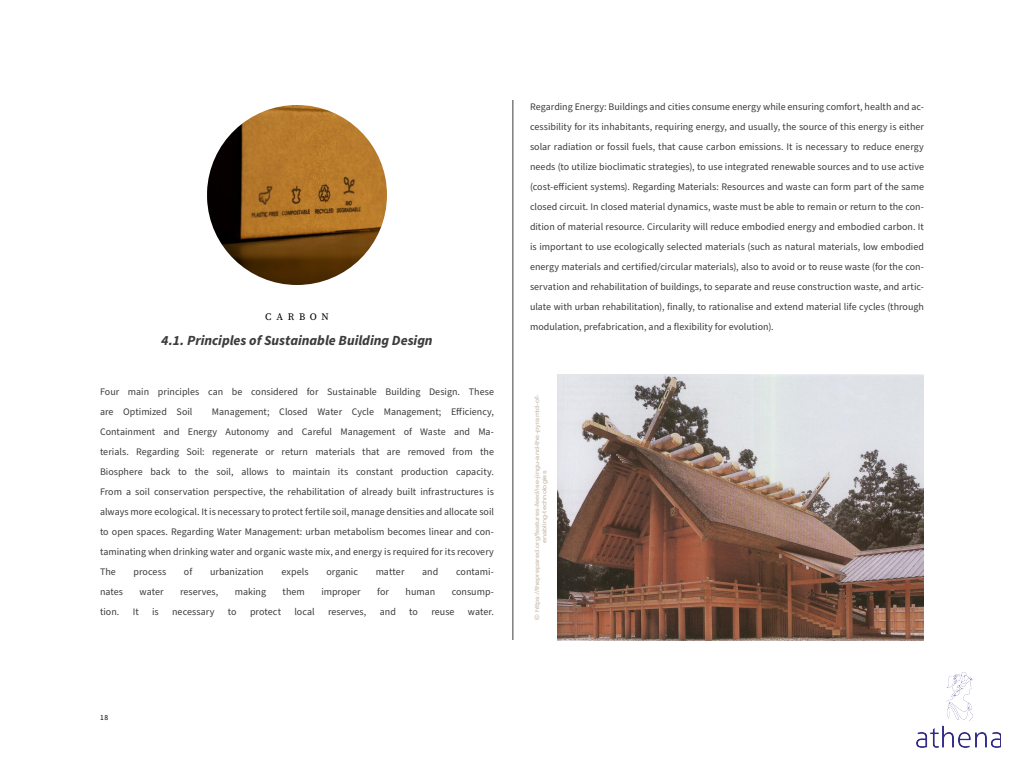
<style>
.page{position:relative;width:1024px;height:768px;background:#fff}
.page>*{position:absolute;margin:0;border:0;box-sizing:border-box;transform-origin:0 0}
.Subhead{font:italic 700 14px "Source Sans Pro";color:#3b3c3b}
.Body_Text___Left_Jus{font:10px/20px "Source Sans Pro";color:#3b3c3b;text-align:justify}
.Header_-_Align_Cente{font:10px "Source Serif Pro";letter-spacing:.475em;color:#000}
.t1{font:7.5px "Source Sans Pro";color:#000}
.t2{font:6px/7.2px "Arial";letter-spacing:.005em;color:#c3b5a5;text-align:center;scale:1.23 1}
</style>
<div class="page">
<img style="left:207px;top:105px;width:180px;height:180px;border-radius:89px">
<hr style="left:513px;top:100px;width:1px;height:540px;background:#3b3c3b">
<img style="left:557px;top:374px;width:367px;height:266px">
<img style="left:916px;top:673px;width:85px;height:74px">
<p class="Header_-_Align_Cente" style="left:265px;top:310px;width:65px">CARBON</p>
<p class="Subhead" style="left:161px;top:331px;width:273px">4.1. Principles of Sustainable Building Design</p>
<p class="Body_Text___Left_Jus" style="left:100px;top:382px;width:396px">Four main principles can be considered for Sustainable Building Design. These are Optimized Soil</p>
<p class="Body_Text___Left_Jus" style="left:100px;top:402px;width:396px;text-indent:112px">Management; Closed Water Cycle Management; Efficiency, Containment and Energy Autonomy and Careful Management of Waste and Ma&shy;terials. Regarding Soil: regenerate or return materials that are removed from the Biosphere back to the soil, allows to maintain its constant production capacity.<br>From a soil conservation perspective, the rehabilitation of already built infrastructures is always more ecological. It is necessary to protect fertile soil, manage densities and allocate soil to open spaces. Regarding Water Management: urban metabolism becomes linear and con&shy;taminating when drinking water and organic waste mix, and energy is required for its recovery The</p>
<p class="Body_Text___Left_Jus" style="left:134px;top:562px;width:34px">process</p>
<p class="Body_Text___Left_Jus" style="left:184px;top:562px;width:10px">of</p>
<p class="Body_Text___Left_Jus" style="left:210px;top:562px;width:55px">urbanization</p>
<p class="Body_Text___Left_Jus" style="left:281px;top:562px;width:29px">expels</p>
<p class="Body_Text___Left_Jus" style="left:326px;top:562px;width:33px">organic</p>
<p class="Body_Text___Left_Jus" style="left:376px;top:562px;width:30px">matter</p>
<p class="Body_Text___Left_Jus" style="left:422px;top:562px;width:18px">and</p>
<p class="Body_Text___Left_Jus" style="left:456px;top:562px;width:39px">contami-</p>
<p class="Body_Text___Left_Jus" style="left:100px;top:582px;width:25px">nates</p>
<p class="Body_Text___Left_Jus" style="left:140px;top:582px;width:26px">water</p>
<p class="Body_Text___Left_Jus" style="left:180px;top:582px;width:40px">reserves,</p>
<p class="Body_Text___Left_Jus" style="left:235px;top:582px;width:33px">making</p>
<p class="Body_Text___Left_Jus" style="left:283px;top:582px;width:24px">them</p>
<p class="Body_Text___Left_Jus" style="left:321px;top:582px;width:41px">improper</p>
<p class="Body_Text___Left_Jus" style="left:377px;top:582px;width:13px">for</p>
<p class="Body_Text___Left_Jus" style="left:406px;top:582px;width:31px">human</p>
<p class="Body_Text___Left_Jus" style="left:452px;top:582px;width:44px">consump-</p>
<p class="Body_Text___Left_Jus" style="left:100px;top:602px;width:21px">tion.</p>
<p class="Body_Text___Left_Jus" style="left:133px;top:602px;width:8px">It</p>
<p class="Body_Text___Left_Jus" style="left:152px;top:602px;width:8px">is</p>
<p class="Body_Text___Left_Jus" style="left:172px;top:602px;width:44px">necessary</p>
<p class="Body_Text___Left_Jus" style="left:228px;top:602px;width:10px">to</p>
<p class="Body_Text___Left_Jus" style="left:250px;top:602px;width:33px">protect</p>
<p class="Body_Text___Left_Jus" style="left:294px;top:602px;width:22px">local</p>
<p class="Body_Text___Left_Jus" style="left:328px;top:602px;width:40px">reserves,</p>
<p class="Body_Text___Left_Jus" style="left:380px;top:602px;width:18px">and</p>
<p class="Body_Text___Left_Jus" style="left:409px;top:602px;width:10px">to</p>
<p class="Body_Text___Left_Jus" style="left:431px;top:602px;width:25px">reuse</p>
<p class="Body_Text___Left_Jus" style="left:468px;top:602px;width:28px">water.</p>
<p class="Body_Text___Left_Jus" style="left:530px;top:97px;width:396px">Regarding Energy: Buildings and cities consume energy while ensuring comfort, health and ac&shy;cessibility for its inhabitants, requiring energy, and usually, the source of this energy is either solar radiation or fossil fuels, that cause carbon emissions. It is necessary to reduce energy needs (to utilize bioclimatic strategies), to use integrated renewable sources and to use active (cost-efficient systems). Regarding Materials: Resources and waste can form part of the same closed circuit. In closed material dynamics, waste must be able to remain or return to the con&shy;dition of material resource. Circularity will reduce embodied energy and embodied carbon. It is important to use ecologically selected materials (such as natural materials, low embodied energy materials and certified/circular materials), also to avoid or to reuse waste (for the con&shy;servation and rehabilitation of buildings, to separate and reuse construction waste, and artic&shy;ulate with urban rehabilitation), finally, to rationalise and extend material life cycles (through modulation, prefabrication, and a flexibility for evolution).</p>
<p class="t2" style="left:533px;top:620px;width:184px;rotate:-90deg">© https://theprepared.org/features-feed/ise-jingu-and-the-pyramid-of&shy;enabling-technologies</p>
<p class="t1" style="left:100px;top:712px;width:10px">18</p>
</div>
